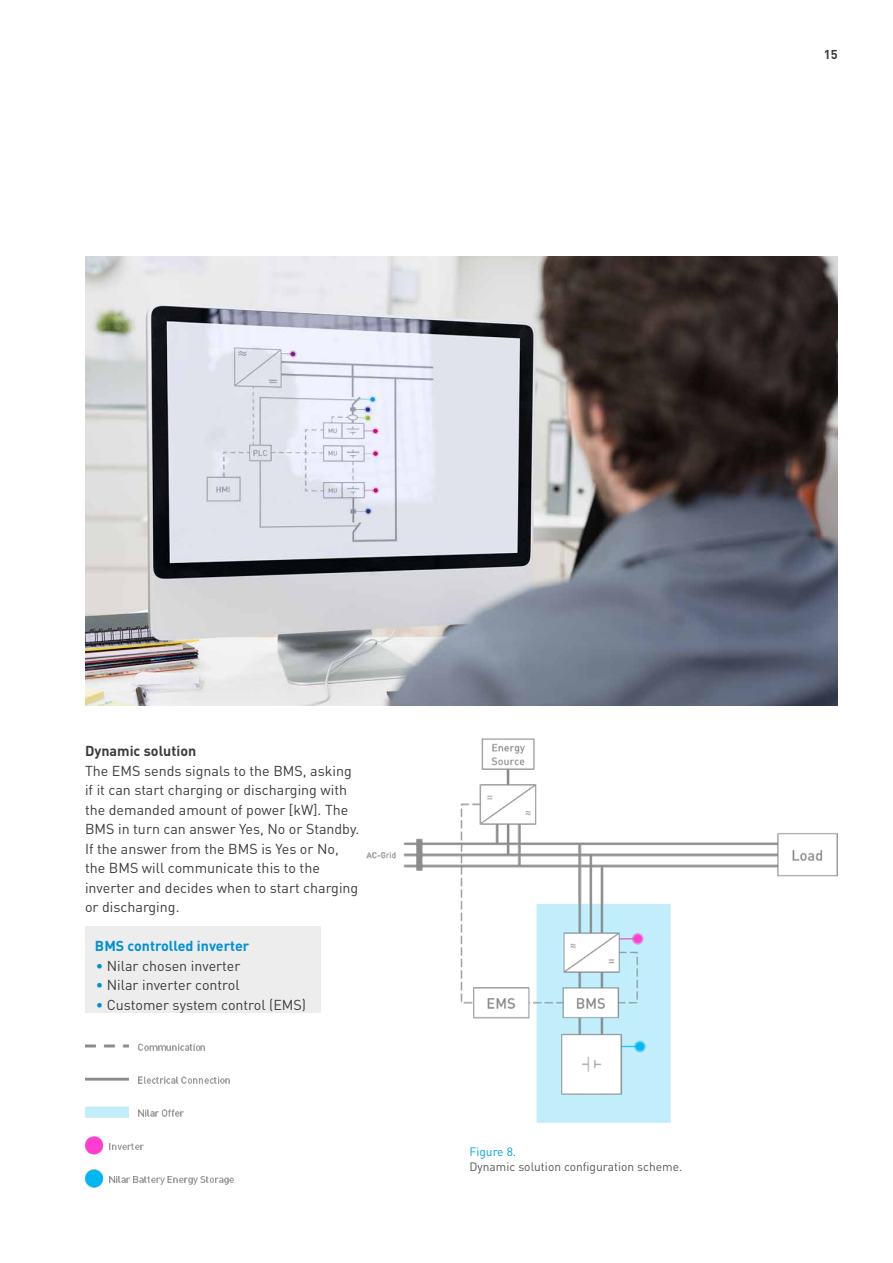
<style>
.page{position:relative;width:893px;height:1263px;background:#fff}
.page>*{position:absolute;margin:0;border:0;box-sizing:border-box;transform-origin:0 0}
.t1{font:14.25px/19.5px "DIN";color:#3c3c3b}
.t2{font:700 14.25px "DIN";color:#0090d7}
.t3{font:700 14.25px "DIN";color:#3c3c3b}
.t4{font:700 12.75px "DIN";color:#3c3c3b}
.t5{font:12px "DIN";color:#575756}
.t6{font:12px "DIN";color:#00a4e0}
.s1{color:#0090d7}
</style>
<div class="page">
<img style="left:366px;top:738px;width:472px;height:384px">
<div style="left:85px;top:926px;width:236px;height:86px;background:#ededed"></div>
<img style="left:85px;top:256px;width:753px;height:450px">
<img style="left:85px;top:1043px;width:149px;height:145px">
<p class="t4" style="left:824px;top:46px;width:15px">15</p>
<p class="t3" style="left:85px;top:742px;width:113px">Dynamic solution</p>
<p class="t1" style="left:85px;top:760px;width:276px">The EMS sends signals to the BMS, asking if it can start charging or discharging with the demanded amount of power [kW]. The BMS in turn can answer Yes, No or Standby.<br>If the answer from the BMS is Yes or No, the BMS will communicate this to the inverter and decides when to start charging or discharging.</p>
<p class="t2" style="left:95px;top:936px;width:156px">BMS controlled inverter</p>
<p class="t1" style="left:96px;top:955px;width:146px"><span class="s1">•</span> Nilar chosen inverter</p>
<p class="t1" style="left:96px;top:975px;width:145px"><span class="s1">•</span> Nilar inverter control</p>
<p class="t1" style="left:96px;top:994px;width:212px"><span class="s1">•</span> Customer system control (EMS)</p>
<p class="t6" style="left:469px;top:1145px;width:48px">Figure 8.</p>
<p class="t5" style="left:469px;top:1160px;width:214px">Dynamic solution configuration scheme.</p>
</div>
